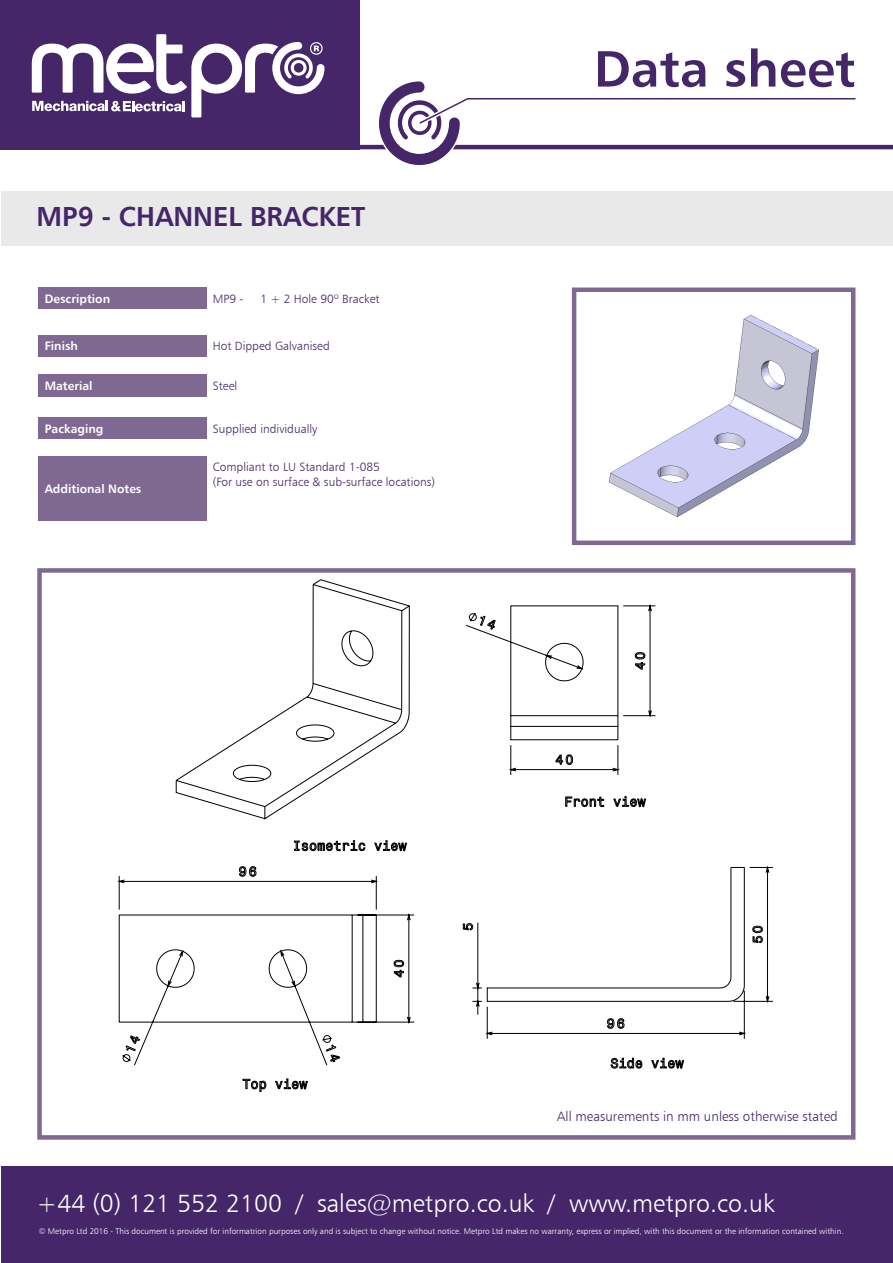
<style>
.page{position:relative;width:893px;height:1263px;background:#fff}
.page>*{position:absolute;margin:0;border:0;box-sizing:border-box;transform-origin:0 0}
.t1{font:51px "Humanist 777 BT Bold B";color:#452769}
.t2{font:27px "Humanist 777 BT Bold B";color:#452769}
.t3{font:24.9px "Humanist 777 BT Light B";color:#fff}
.t4{font:13.5px "Humanist 777 BT Light B";color:#452769}
.t5{font:12px "Humanist 777 BT Light B";color:#452769}
.t6{font:12px "Humanist 777 BT Bold B";color:#fff}
.t7{font:8.25px "Humanist 777 BT Light B";color:#fff}
</style>
<div class="page">
<hr style="left:359px;top:145px;width:30px;height:4px;background:#452769">
<div style="left:572px;top:287px;width:283px;height:258px;border:4px solid #7f6993"></div>
<div style="left:1px;top:1167px;width:892px;height:96px;background:#452769"></div>
<div style="left:1px;top:191px;width:892px;height:55px;background:#e9e9e9"></div>
<div style="left:0;top:0;width:359px;height:149px;background:#452769"></div>
<div style="left:37px;top:568px;width:818px;height:572px;border:4px solid #7f6993"></div>
<div style="left:39px;top:287px;width:168px;height:22px;background:#7f6993"></div>
<div style="left:39px;top:335px;width:168px;height:21px;background:#7f6993"></div>
<div style="left:39px;top:374px;width:168px;height:22px;background:#7f6993"></div>
<div style="left:39px;top:418px;width:168px;height:21px;background:#7f6993"></div>
<svg style="left:32px;top:34px;width:293px;height:83px"></svg>
<hr style="left:449px;top:145px;width:444px;height:4px;background:#452769">
<hr style="left:467px;top:98px;width:388px;height:2px;background:#452769">
<svg style="left:377px;top:81px;width:95px;height:84px"></svg>
<img style="left:609px;top:315px;width:210px;height:202px">
<svg style="left:117px;top:579px;width:656px;height:513px"></svg>
<div style="left:39px;top:456px;width:168px;height:64px;background:#7f6993"></div>
<p class="t2" style="left:37px;top:200px;width:330px">MP9 - CHANNEL BRACKET</p>
<p class="t6" style="left:45px;top:291px;width:67px">Description</p>
<p class="t5" style="left:213px;top:291px;width:32px">MP9 -</p>
<p class="t5" style="left:260px;top:291px;width:121px">1 + 2 Hole 90º Bracket</p>
<p class="t6" style="left:45px;top:339px;width:35px">Finish</p>
<p class="t5" style="left:213px;top:339px;width:119px">Hot Dipped Galvanised</p>
<p class="t6" style="left:45px;top:378px;width:49px">Material</p>
<p class="t5" style="left:213px;top:378px;width:26px">Steel</p>
<p class="t6" style="left:45px;top:421px;width:60px">Packaging</p>
<p class="t5" style="left:213px;top:421px;width:106px">Supplied individually</p>
<p class="t6" style="left:45px;top:481px;width:98px">Additional Notes</p>
<p class="t5" style="left:213px;top:460px;width:169px">Compliant to LU Standard 1-085</p>
<p class="t5" style="left:213px;top:474px;width:224px">(For use on surface &amp; sub-surface locations)</p>
<p class="t1" style="left:594px;top:37px;width:263px">Data sheet</p>
<p class="t4" style="left:557px;top:1108px;width:282px">All measurements in mm unless otherwise stated</p>
<p class="t3" style="left:37px;top:1188px;width:739px">+44 (0) 121 552 2100 / sales@metpro.co.uk / www.metpro.co.uk</p>
<p class="t7" style="left:39px;top:1226px;width:806px">© Metpro Ltd 2016 - This document is provided for informatrion purposes only and is subject to change without notice. Metpro Ltd makes no warranty, express or implied, with this document or the information contained within.</p>
</div>
